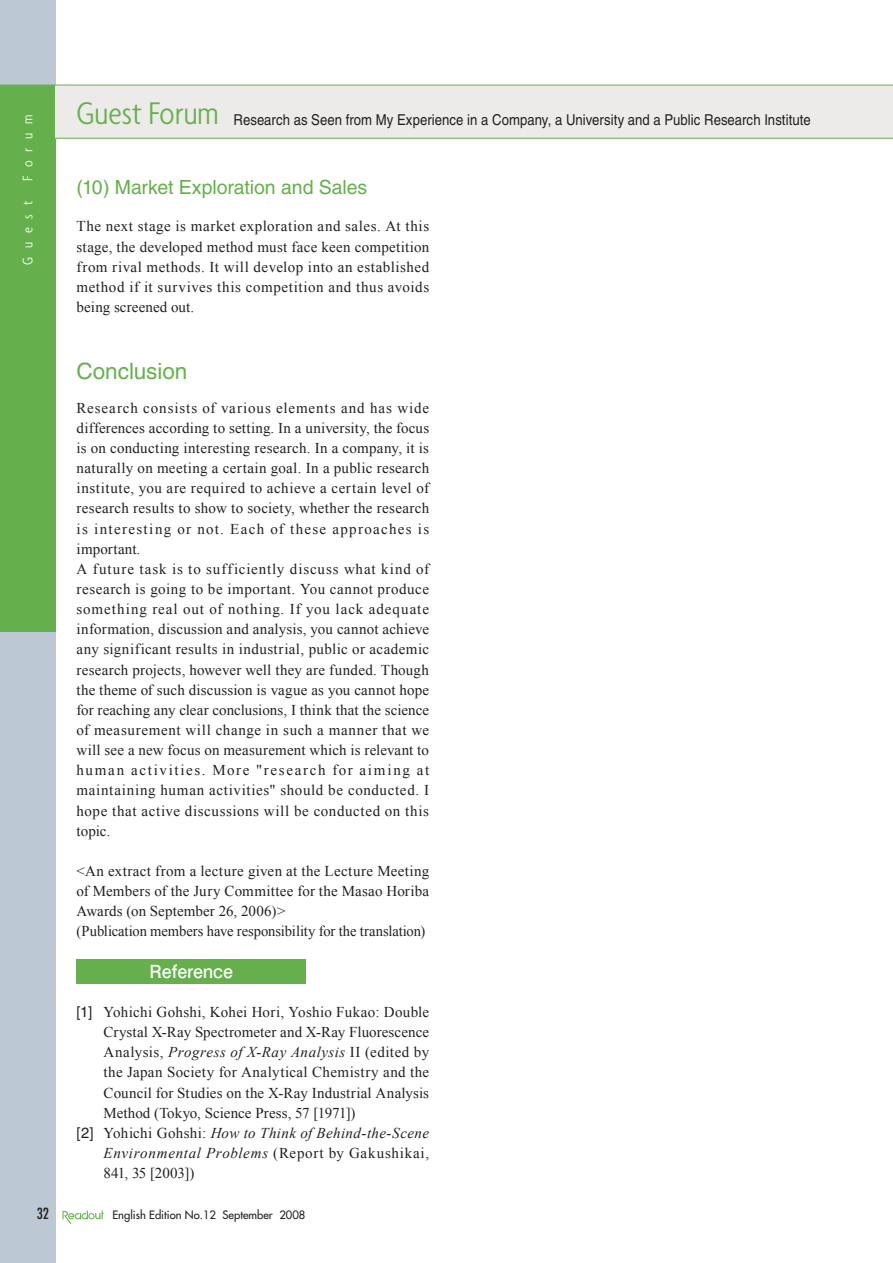
<style>
.page{position:relative;width:893px;height:1263px;background:#fff}
.page>*{position:absolute;margin:0;border:0;box-sizing:border-box;transform-origin:0 0}
.t1{font:300 condensed 33.9px "Agenda";color:#65b04c}
.t2{font:22.5px "Helvetica";color:#65b04c}
.t3{font:19.5px "Helvetica";letter-spacing:-.005em;color:#65b04c}
.t4{font:700 18px "Futo Go B101 Pro";color:#fff}
.t5{font:15px/20.1px "Times New Roman";letter-spacing:.025em;color:#231f20}
.t6{font:italic 15px "Times New Roman";letter-spacing:.035em;color:#231f20}
.t7{font:15px "Helvetica";letter-spacing:.005em;color:#231f20;scale:.88 1}
.t8{font:15px "Times New Roman";letter-spacing:.005em;color:#231f20}
.t9{font:15px "Times New Roman";color:#231f20}
.t10{font:15px "Times New Roman";letter-spacing:-.01em;color:#231f20}
.t11{font:300 condensed 15px "Agenda";letter-spacing:.58em;color:#fff}
.t12{font:condensed 15px "Futura";color:#231f20}
.t13{font:11.25px "Futura";color:#231f20}
.s1{font-family:"Helvetica";font-size:14.85px}
.s2{font-style:normal}
.s3{font-family:"Helvetica";font-style:normal;font-size:14.85px}
</style>
<div class="page">
<div style="left:0;top:0;width:55px;height:1263px;background:#bcc8d4"></div>
<div style="left:0;top:85px;width:55px;height:546px;background:#65b04c"></div>
<svg style="left:63px;top:1210px;width:41px;height:14px"></svg>
<div style="left:55px;top:85px;width:838px;height:53px;background:#ecebe9"></div>
<hr style="left:0;top:85px;width:893px;height:1px;background:#65b04c">
<hr style="left:55px;top:138px;width:838px;height:1px;background:#65b04c">
<div style="left:77px;top:959px;width:229px;height:24px;background:#65b04c"></div>
<p class="t11" style="left:19px;top:181px;width:67px;rotate:-90deg">Forum</p>
<p class="t11" style="left:19px;top:265px;width:65px;rotate:-90deg">Guest</p>
<h1 class="t1" style="left:77px;top:94px;width:144px">Guest Forum</h1>
<p class="t7" style="left:234px;top:111px;width:657px">Research as Seen from My Experience in a Company, a University and a Public Research Institute</p>
<h3 class="t3" style="left:77px;top:175px;width:292px">(10) Market Exploration and Sales</h3>
<p class="t5" style="left:77px;top:216px;width:354px;text-align:justify">The next stage is market exploration and sales. At this stage, the developed method must face keen competition from rival methods. It will develop into an established method if it survives this competition and thus avoids being screened out.</p>
<h2 class="t2" style="left:77px;top:358px;width:112px">Conclusion</h2>
<p class="t5" style="left:77px;top:397px;width:354px">Research consists of various elements and has wide differences according to setting. In a university, the focus is on conducting interesting research. In a company, it is naturally on meeting a certain goal. In a public research institute, you are required to achieve a certain level of research results to show to society, whether the research is interesting or not. Each of these approaches is important.<br>A future task is to sufficiently discuss what kind of research is going to be important. You cannot produce something real out of nothing. If you lack adequate information, discussion and analysis, you cannot achieve any significant results in industrial, public or academic research projects, however well they are funded. Though the theme of such discussion is vague as you cannot hope for reaching any clear conclusions, I think that the science of measurement will change in such a manner that we will see a new focus on measurement which is relevant to human activities. More "research for aiming at maintaining human activities" should be conducted. I hope that active discussions will be conducted on this topic.</p>
<p class="t5" style="left:77px;top:861px;width:354px">&lt;An extract from a lecture given at the Lecture Meeting of Members of the Jury Committee for the Masao Horiba Awards (on September 26, 2006)&gt;<br>(Publication members have responsibility for the translation)</p>
<p class="t4" style="left:150px;top:957px;width:85px">Reference</p>
<p class="t5" style="left:77px;top:1002px;width:354px"><span class="s1">[1]</span> Yohichi Gohshi, Kohei Hori, Yoshio Fukao: Double</p>
<p class="t8" style="left:104px;top:1023px;width:327px">Crystal X-Ray Spectrometer and X-Ray Fluorescence</p>
<p class="t6" style="left:104px;top:1044px;width:327px"><span class="s2">Analysis,</span> Progress of X-Ray Analysis <span class="s2">II (edited by</span></p>
<p class="t5" style="left:104px;top:1062px;width:327px">the Japan Society for Analytical Chemistry and the</p>
<p class="t5" style="left:104px;top:1082px;width:327px">Council for Studies on the X-Ray Industrial Analysis</p>
<p class="t9" style="left:104px;top:1104px;width:254px">Method (Tokyo, Science Press, 57 [1971])</p>
<p class="t6" style="left:77px;top:1124px;width:354px"><span class="s3">[2]</span> <span class="s2">Yohichi Gohshi:</span> How to Think of Behind-the-Scene</p>
<p class="t6" style="left:104px;top:1144px;width:327px">Environmental Problems <span class="s2">(Report by Gakushikai,</span></p>
<p class="t10" style="left:104px;top:1164px;width:92px">841, 35 [2003])</p>
<p class="t12" style="left:37px;top:1204px;width:14px">32</p>
<p class="t13" style="left:112px;top:1208px;width:195px">English Edition No.12 September 2008</p>
</div>
